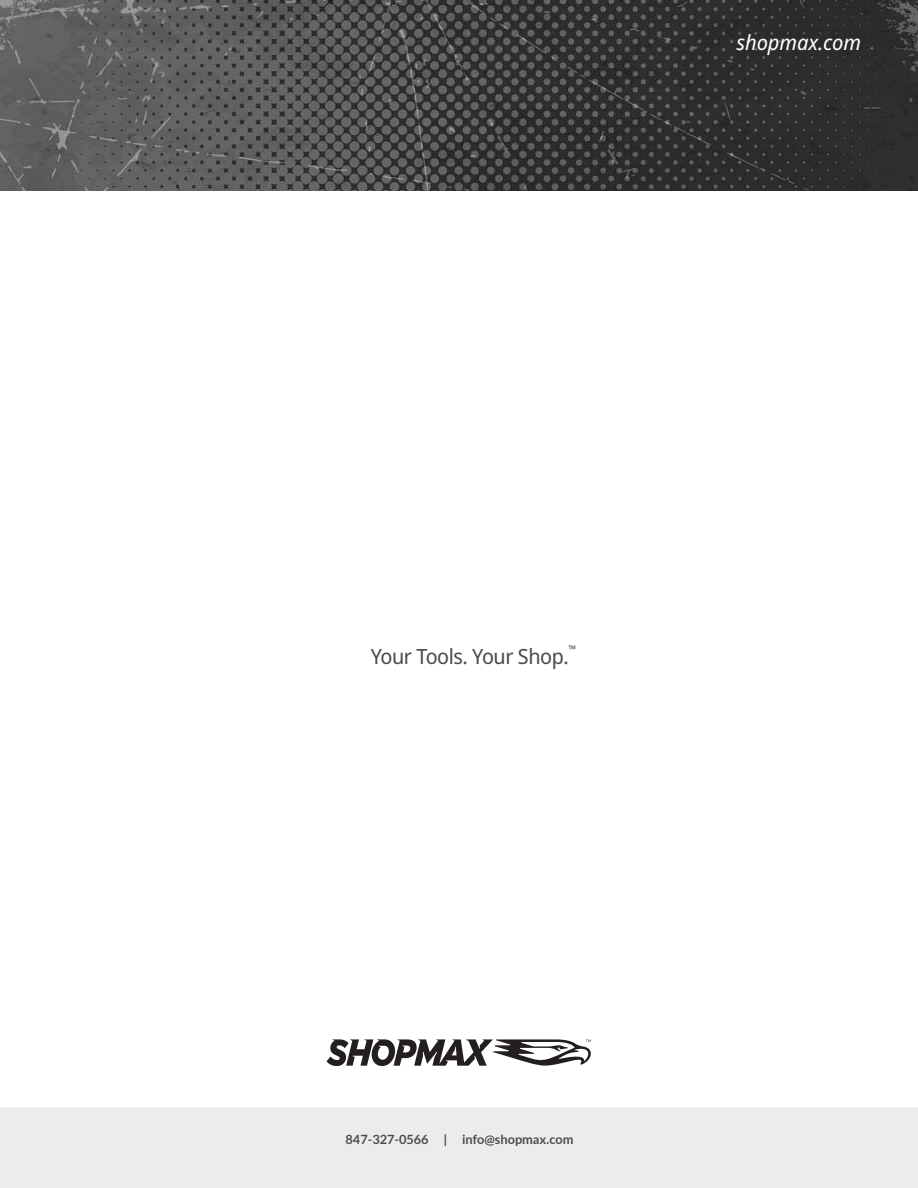
<style>
.page{position:relative;width:918px;height:1188px;background:#fff}
.page>*{position:absolute;margin:0;border:0;box-sizing:border-box;transform-origin:0 0}
.t1{font:21px "Noto Sans Display";letter-spacing:-.02em;color:#4b4c4d}
.t2{font:italic 21px "Noto Sans Display";color:#fff}
.t3{font:700 12.75px "Lato";color:#4b4c4d}
.t4{font:10.5px "Noto Sans Display";color:#4b4c4d}
</style>
<div class="page">
<img style="left:0;top:0;width:918px;height:191px">
<div style="left:0;top:1107px;width:918px;height:81px;background:#ececee"></div>
<svg style="left:327px;top:1039px;width:264px;height:27px"></svg>
<h1 class="t2" style="left:736px;top:27px;width:126px">shopmax.com</h1>
<p class="t4" style="left:568px;top:642px;width:9px">™</p>
<h1 class="t1" style="left:371px;top:642px;width:200px">Your Tools. Your Shop.</h1>
<p class="t3" style="left:346px;top:1132px;width:229px">847-327-0566 | info@shopmax.com</p>
</div>
